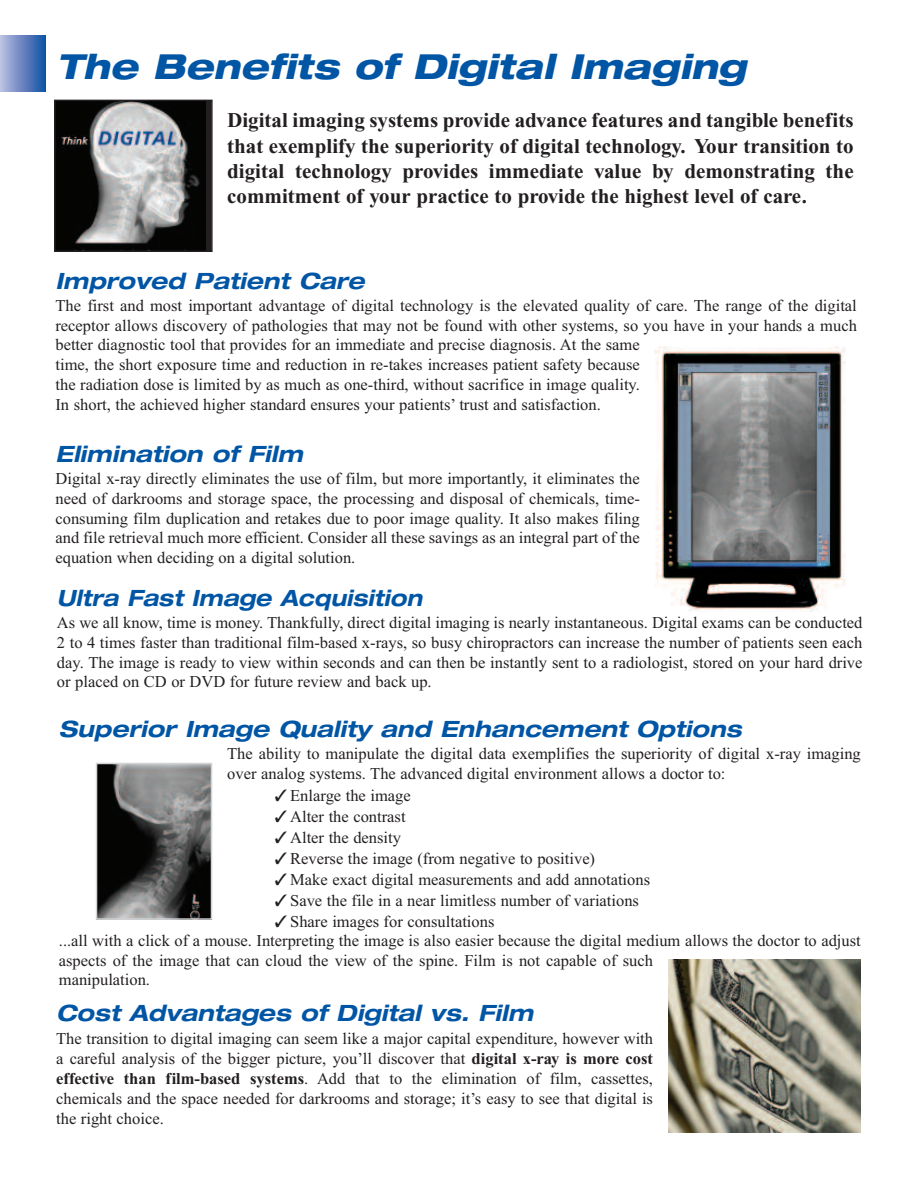
<style>
.page{position:relative;width:918px;height:1188px;background:#fff}
.page>*{position:absolute;margin:0;border:0;box-sizing:border-box;transform-origin:0 0}
.t1{font:italic 800 expanded 34.5px "Helvetica Neue";color:#0155a5}
.t2{font:italic 700 expanded 22.5px "Helvetica Neue";color:#0155a5}
.t3{font:italic 700 expanded 22.5px "Helvetica Neue";color:#0155a5;scale:.95 1}
.t4{font:700 21px/25.2px "Times";color:#231f20;text-align:justify}
.t5{font:16.5px/19.8px "Times";color:#231f20}
.s1{font-weight:700}
</style>
<div class="page">
<img style="left:668px;top:960px;width:193px;height:172px">
<img style="left:99px;top:766px;width:110px;height:151px">
<div style="left:96px;top:763px;width:116px;height:157px;border:2px solid #d1d2d4"></div>
<img style="left:655px;top:346px;width:191px;height:266px">
<div style="left:56px;top:101px;width:155px;height:149px;background:linear-gradient(to bottom,#231f20,#231f20)"></div>
<img style="left:57px;top:103px;width:148px;height:146px">
<div style="left:54px;top:100px;width:159px;height:152px;border:2px solid #231f20"></div>
<hr style="left:0;top:36px;width:1px;height:55px;background:#c0c7e4">
<hr style="left:1px;top:36px;width:1px;height:55px;background:#bcc5e2">
<hr style="left:2px;top:36px;width:1px;height:55px;background:#b8c1e1">
<hr style="left:3px;top:36px;width:1px;height:55px;background:#b4bddf">
<hr style="left:4px;top:36px;width:1px;height:55px;background:#b0badd">
<hr style="left:5px;top:36px;width:1px;height:55px;background:#acb7db">
<hr style="left:6px;top:36px;width:1px;height:55px;background:#a7b3d9">
<hr style="left:7px;top:36px;width:1px;height:55px;background:#a4b0d8">
<hr style="left:8px;top:36px;width:1px;height:55px;background:#a0add6">
<hr style="left:9px;top:36px;width:1px;height:55px;background:#9ca9d5">
<hr style="left:10px;top:36px;width:1px;height:55px;background:#98a6d3">
<hr style="left:11px;top:36px;width:1px;height:55px;background:#94a4d2">
<hr style="left:12px;top:36px;width:1px;height:55px;background:#8fa0d0">
<hr style="left:13px;top:36px;width:1px;height:55px;background:#8d9ecf">
<hr style="left:14px;top:36px;width:1px;height:55px;background:#899bcd">
<hr style="left:15px;top:36px;width:1px;height:55px;background:#8597cb">
<hr style="left:16px;top:36px;width:1px;height:55px;background:#8394c9">
<hr style="left:17px;top:36px;width:1px;height:55px;background:#7f91c8">
<hr style="left:18px;top:36px;width:1px;height:55px;background:#7c8fc7">
<hr style="left:19px;top:36px;width:1px;height:55px;background:#788dc5">
<hr style="left:20px;top:36px;width:1px;height:55px;background:#748ac4">
<hr style="left:21px;top:36px;width:1px;height:55px;background:#7287c3">
<hr style="left:22px;top:36px;width:1px;height:55px;background:#6e85c2">
<hr style="left:23px;top:36px;width:1px;height:55px;background:#6b83c0">
<hr style="left:24px;top:36px;width:1px;height:55px;background:#6780bf">
<hr style="left:25px;top:36px;width:1px;height:55px;background:#637ebe">
<hr style="left:26px;top:36px;width:1px;height:55px;background:#607cbd">
<hr style="left:27px;top:36px;width:1px;height:55px;background:#5b79bb">
<hr style="left:28px;top:36px;width:1px;height:55px;background:#5877b9">
<hr style="left:29px;top:36px;width:1px;height:55px;background:#5475b8">
<hr style="left:30px;top:36px;width:1px;height:55px;background:#5073b7">
<hr style="left:31px;top:36px;width:1px;height:55px;background:#4d71b6">
<hr style="left:32px;top:36px;width:1px;height:55px;background:#476fb5">
<hr style="left:33px;top:36px;width:1px;height:55px;background:#436db4">
<hr style="left:34px;top:36px;width:1px;height:55px;background:#3f6bb3">
<hr style="left:35px;top:36px;width:1px;height:55px;background:#3a6ab2">
<hr style="left:36px;top:36px;width:1px;height:55px;background:#3167b0">
<hr style="left:37px;top:36px;width:1px;height:55px;background:#2f65b0">
<hr style="left:38px;top:36px;width:1px;height:55px;background:#2c64af">
<hr style="left:39px;top:36px;width:1px;height:55px;background:#2762ad">
<hr style="left:40px;top:36px;width:1px;height:55px;background:#2460ac">
<hr style="left:41px;top:36px;width:1px;height:55px;background:#215eaa">
<hr style="left:42px;top:36px;width:1px;height:55px;background:#1d5ba8">
<hr style="left:43px;top:36px;width:1px;height:55px;background:#185aa8">
<hr style="left:44px;top:36px;width:1px;height:55px;background:#1158a7">
<hr style="left:45px;top:36px;width:1px;height:55px;background:#0a57a6">
<h1 class="t1" style="left:57px;top:53px;width:691px">The Benefits of Digital Imaging</h1>
<p class="t4" style="left:227px;top:110px;width:628px">Digital imaging systems provide advance features and tangible benefits that exemplify the superiority of digital technology. Your transition to digital technology provides immediate value by demonstrating the commitment of your practice to provide the highest level of care.</p>
<h2 class="t2" style="left:56px;top:273px;width:311px">Improved Patient Care</h2>
<p class="t5" style="left:56px;top:295px;width:803px">The first and most important advantage of digital technology is the elevated quality of care. The range of the digital receptor allows discovery of pathologies that may not be found with other systems, so you have in your hands a much better diagnostic tool that provides for an immediate and precise diagnosis. At the same<br>time, the short exposure time and reduction in re-takes increases patient safety because<br>the radiation dose is limited by as much as one-third, without sacrifice in image quality.<br>In short, the achieved higher standard ensures your patients’ trust and satisfaction.</p>
<h2 class="t2" style="left:56px;top:446px;width:249px">Elimination of Film</h2>
<p class="t5" style="left:56px;top:468px;width:586px;text-align:justify">Digital x-ray directly eliminates the use of film, but more importantly, it eliminates the need of darkrooms and storage space, the processing and disposal of chemicals, time&shy;consuming film duplication and retakes due to poor image quality. It also makes filing and file retrieval much more efficient. Consider all these savings as an integral part of the equation when deciding on a digital solution.</p>
<h2 class="t3" style="left:57px;top:590px;width:386px">Ultra Fast Image Acquisition</h2>
<p class="t5" style="left:57px;top:612px;width:807px;text-align:justify">As we all know, time is money. Thankfully, direct digital imaging is nearly instantaneous. Digital exams can be conducted 2 to 4 times faster than traditional film-based x-rays, so busy chiropractors can increase the number of patients seen each day. The image is ready to view within seconds and can then be instantly sent to a radiologist, stored on your hard drive or placed on CD or DVD for future review and back up.</p>
<h2 class="t2" style="left:59px;top:721px;width:684px">Superior Image Quality and Enhancement Options</h2>
<p class="t5" style="left:227px;top:744px;width:635px">The ability to manipulate the digital data exemplifies the superiority of digital x-ray imaging over analog systems. The advanced digital environment allows a doctor to:</p>
<p class="t5" style="left:275px;top:785px;width:137px">✓ Enlarge the image</p>
<p class="t5" style="left:275px;top:806px;width:132px">✓ Alter the contrast</p>
<p class="t5" style="left:275px;top:827px;width:128px">✓ Alter the density</p>
<p class="t5" style="left:275px;top:848px;width:322px">✓ Reverse the image (from negative to positive)</p>
<p class="t5" style="left:275px;top:869px;width:377px">✓ Make exact digital measurements and add annotations</p>
<p class="t5" style="left:275px;top:890px;width:366px">✓ Save the file in a near limitless number of variations</p>
<p class="t5" style="left:59px;top:911px;width:803px;text-indent:216px">✓ Share images for consultations<br>...all with a click of a mouse. Interpreting the image is also easier because the digital medium allows the doctor to adjust aspects of the image that can cloud the view of the spine. Film is not capable of such<br>manipulation.</p>
<h2 class="t2" style="left:56px;top:1005px;width:479px">Cost Advantages of Digital vs. Film</h2>
<p class="t5" style="left:56px;top:1029px;width:598px;text-align:justify">The transition to digital imaging can seem like a major capital expenditure, however with a careful analysis of the bigger picture, you’ll discover that <span class="s1">digital x-ray is more cost effective than film-based systems</span>. Add that to the elimination of film, cassettes, chemicals and the space needed for darkrooms and storage; it’s easy to see that digital is the right choice.</p>
</div>
